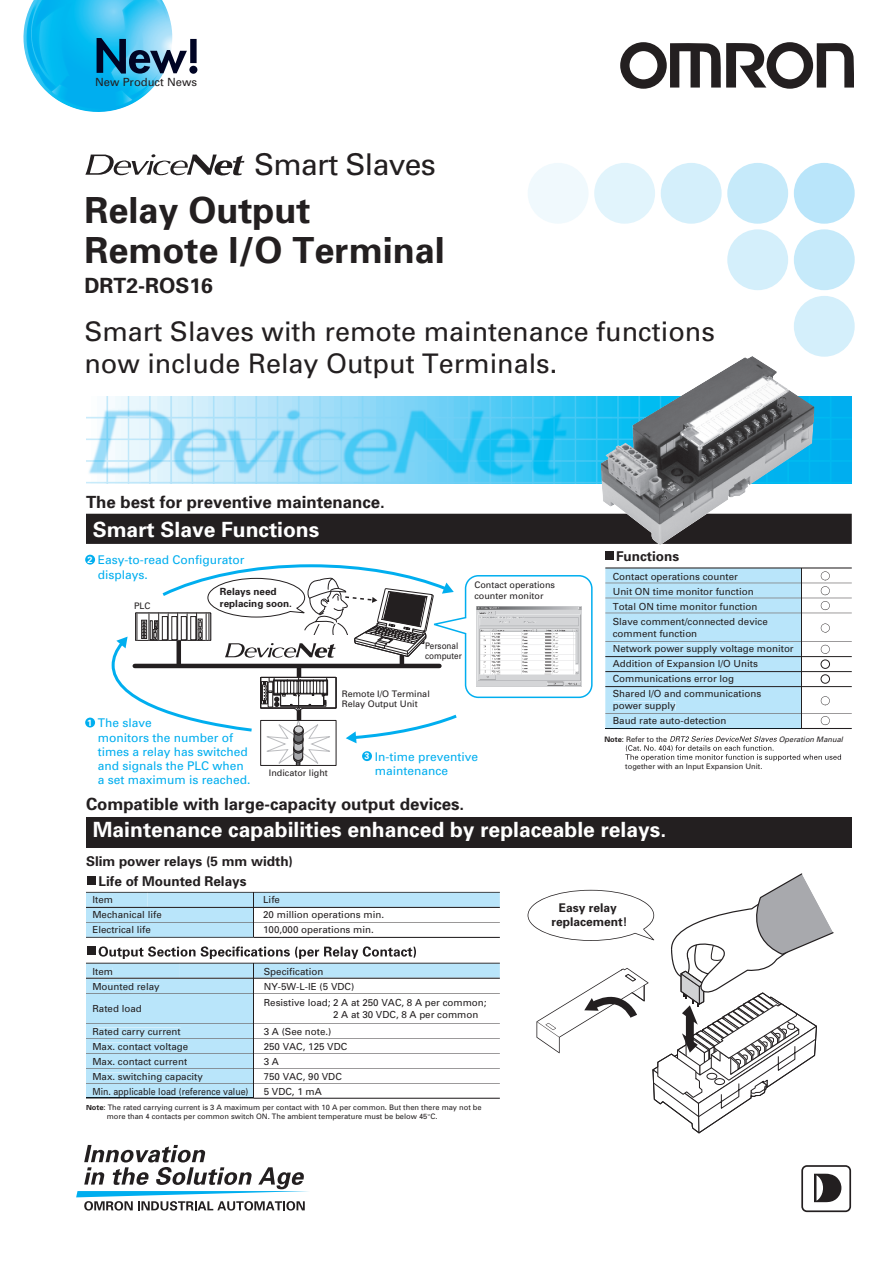
<style>
.page{position:relative;width:893px;height:1263px;background:#fff}
.page>*{position:absolute;margin:0;border:0;box-sizing:border-box;transform-origin:0 0}
.t1{font:700 36px/40.5px "Univers";color:#231f20}
.t2{font:30px "Univers";letter-spacing:-.02em;color:#231f20}
.t3{font:27px/32.2px "Univers";color:#231f20}
.t4{font:700 21px "Univers";color:#fff}
.t5{font:700 21px "Univers";color:#231f20}
.t6{font:700 16.8px "Univers";color:#231f20}
.t7{font:700 13.5px "Univers";color:#231f20}
.t8{font:12px/14.2px "Univers";color:#00aeef}
.t9{font:700 12px/14.2px "Univers";color:#231f20;text-align:center}
.t10{font:11.25px "Univers";color:#231f20}
.t11{font:700 9.9px/12.1px "Univers";color:#231f20}
.t12{font:9.75px/15px "Univers";color:#231f20}
.t13{font:9px/10.5px "Univers";color:#231f20}
.t14{font:9px/10.5px "Univers";color:#231f20;scale:.9 1}
.t15{font:700 9px "Univers";color:#fff}
.t16{font:7.5px/9px "Univers";color:#231f20}
.t17{font:italic 7.5px "Univers";color:#231f20}
.s1{font-weight:700}
</style>
<div class="page">
<img style="left:23px;top:0;width:149px;height:112px">
<img style="left:86px;top:397px;width:765px;height:86px">
<svg style="left:85px;top:154px;width:159px;height:22px"></svg>
<div style="left:86px;top:514px;width:765px;height:30px;background:#231f20"></div>
<svg style="left:620px;top:42px;width:234px;height:47px"></svg>
<svg style="left:76px;top:1145px;width:233px;height:66px"></svg>
<div style="left:527px;top:163px;width:61px;height:61px;background:#f0f9fd;border-radius:50%"></div>
<div style="left:594px;top:163px;width:61px;height:61px;background:#e1f4fc;border-radius:50%"></div>
<div style="left:660px;top:163px;width:61px;height:61px;background:#d4effb;border-radius:50%"></div>
<div style="left:727px;top:163px;width:61px;height:61px;background:#c6eafa;border-radius:50%"></div>
<div style="left:793px;top:163px;width:61px;height:61px;background:#b9e5fa;border-radius:50%"></div>
<div style="left:793px;top:296px;width:61px;height:61px;background:#d4effb;border-radius:50%"></div>
<div style="left:793px;top:229px;width:61px;height:61px;background:#c6eafa;border-radius:50%"></div>
<div style="left:727px;top:229px;width:61px;height:61px;background:#d4effb;border-radius:50%"></div>
<svg style="left:86px;top:946px;width:414px;height:153px"></svg>
<hr style="left:86px;top:1098px;width:167px;height:1px;background:#0b1a22">
<hr style="left:254px;top:978px;width:246px;height:1px;background:#231f20">
<hr style="left:86px;top:978px;width:167px;height:1px;background:#231f20">
<hr style="left:254px;top:993px;width:246px;height:1px;background:#231f20">
<hr style="left:86px;top:993px;width:167px;height:1px;background:#231f20">
<hr style="left:254px;top:1038px;width:246px;height:1px;background:#231f20">
<hr style="left:86px;top:1038px;width:167px;height:1px;background:#231f20">
<hr style="left:254px;top:1053px;width:246px;height:1px;background:#231f20">
<hr style="left:86px;top:1053px;width:167px;height:1px;background:#231f20">
<hr style="left:254px;top:1023px;width:246px;height:1px;background:#231f20">
<hr style="left:86px;top:1023px;width:167px;height:1px;background:#231f20">
<hr style="left:254px;top:1068px;width:246px;height:1px;background:#231f20">
<hr style="left:86px;top:1068px;width:167px;height:1px;background:#231f20">
<hr style="left:254px;top:1083px;width:246px;height:1px;background:#231f20">
<hr style="left:86px;top:1083px;width:167px;height:1px;background:#231f20">
<hr style="left:253px;top:963px;width:1px;height:135px;background:#231f20">
<div style="left:93px;top:968px;width:19px;height:7px;background:#b9e5fa"></div>
<div style="left:93px;top:983px;width:66px;height:9px;background:#b9e5fa"></div>
<div style="left:93px;top:1005px;width:48px;height:7px;background:#b9e5fa"></div>
<div style="left:93px;top:1028px;width:87px;height:9px;background:#b9e5fa"></div>
<div style="left:93px;top:1043px;width:95px;height:9px;background:#b9e5fa"></div>
<div style="left:93px;top:1058px;width:94px;height:7px;background:#b9e5fa"></div>
<div style="left:93px;top:1073px;width:110px;height:9px;background:#b9e5fa"></div>
<div style="left:93px;top:1087px;width:155px;height:10px;background:#b9e5fa"></div>
<div style="left:264px;top:967px;width:58px;height:10px;background:#b9e5fa"></div>
<svg style="left:86px;top:892px;width:414px;height:46px"></svg>
<hr style="left:86px;top:937px;width:167px;height:1px;background:#0b1a22">
<hr style="left:254px;top:907px;width:246px;height:1px;background:#231f20">
<hr style="left:86px;top:907px;width:167px;height:1px;background:#231f20">
<hr style="left:254px;top:922px;width:246px;height:1px;background:#231f20">
<hr style="left:86px;top:922px;width:167px;height:1px;background:#231f20">
<hr style="left:253px;top:892px;width:1px;height:45px;background:#231f20">
<div style="left:93px;top:896px;width:19px;height:7px;background:#b9e5fa"></div>
<div style="left:93px;top:911px;width:68px;height:7px;background:#b9e5fa"></div>
<div style="left:93px;top:926px;width:57px;height:7px;background:#b9e5fa"></div>
<div style="left:264px;top:896px;width:15px;height:7px;background:#b9e5fa"></div>
<div style="left:86px;top:817px;width:765px;height:30px;background:#231f20"></div>
<svg style="left:110px;top:564px;width:482px;height:284px"></svg>
<div style="left:294px;top:726px;width:9px;height:8px;border:1px solid #231f20;border-radius:50%"></div>
<div style="left:260px;top:720px;width:76px;height:46px;border:1px solid #231f20"></div>
<img style="left:600px;top:356px;width:214px;height:189px">
<div style="left:85px;top:718px;width:10px;height:9px;background:#00aeef;border-radius:50%"></div>
<div style="left:85px;top:555px;width:10px;height:10px;background:#00aeef;border-radius:50%"></div>
<div style="left:362px;top:751px;width:10px;height:10px;background:#00aeef;border-radius:50%"></div>
<svg style="left:625px;top:736px;width:216px;height:25px"></svg>
<svg style="left:605px;top:567px;width:246px;height:162px"></svg>
<div style="left:605px;top:552px;width:8px;height:8px;background:#231f20"></div>
<div style="left:87px;top:877px;width:8px;height:8px;background:#231f20"></div>
<div style="left:87px;top:947px;width:8px;height:8px;background:#231f20"></div>
<svg style="left:97px;top:38px;width:100px;height:36px"></svg>
<img style="left:476px;top:606px;width:105px;height:81px">
<svg style="left:527px;top:873px;width:324px;height:339px"></svg>
<p class="t10" style="left:95px;top:78px;width:103px">New Product News</p>
<h2 class="t2" style="left:254px;top:154px;width:183px">Smart Slaves</h2>
<h1 class="t1" style="left:84px;top:193px;width:362px">Relay Output<br>Remote I/O Terminal</h1>
<h3 class="t5" style="left:84px;top:278px;width:130px">DRT2-ROS16</h3>
<h3 class="t3" style="left:84px;top:317px;width:632px">Smart Slaves with remote maintenance functions now include Relay Output Terminals.</h3>
<h3 class="t6" style="left:86px;top:496px;width:300px">The best for preventive maintenance.</h3>
<h3 class="t4" style="left:93px;top:522px;width:228px">Smart Slave Functions</h3>
<p class="t8" style="left:98px;top:554px;width:148px">Easy-to-read Configurator displays.</p>
<p class="t15" style="left:88px;top:556px;width:7px">2</p>
<p class="t13" style="left:134px;top:602px;width:18px">PLC</p>
<p class="t11" style="left:220px;top:586px;width:74px">Relays need replacing soon.</p>
<p class="t8" style="left:98px;top:717px;width:154px">The slave<br>monitors the number of times a relay has switched and signals the PLC when a set maximum is reached.</p>
<p class="t15" style="left:87px;top:719px;width:7px">1</p>
<p class="t13" style="left:269px;top:768px;width:61px">Indicator light</p>
<p class="t13" style="left:474px;top:581px;width:82px">Contact operations counter monitor</p>
<p class="t14" style="left:425px;top:641px;width:42px">Personal computer</p>
<p class="t13" style="left:342px;top:689px;width:90px">Remote I/O Terminal<br>Relay Output Unit</p>
<p class="t8" style="left:375px;top:751px;width:105px">In-time preventive maintenance</p>
<p class="t15" style="left:364px;top:753px;width:7px">3</p>
<h3 class="t6" style="left:86px;top:798px;width:380px">Compatible with large-capacity output devices.</h3>
<h3 class="t7" style="left:616px;top:551px;width:65px">Functions</h3>
<p class="t12" style="left:612px;top:570px;width:156px">Contact operations counter<br>Unit ON time monitor function<br>Total ON time monitor function<br>Slave comment/connected device</p>
<p class="t12" style="left:612px;top:627px;width:182px">comment function<br>Network power supply voltage monitor<br>Addition of Expansion I/O Units<br>Communications error log<br>Shared I/O and communications</p>
<p class="t12" style="left:612px;top:699px;width:115px">power supply<br>Baud rate auto-detection</p>
<p class="t16" style="left:604px;top:735px;width:64px"><span class="s1">Note</span>: Refer to the</p>
<p class="t17" style="left:778px;top:736px;width:66px">Operation Manual</p>
<p class="t16" style="left:625px;top:762px;width:139px">together with an Input Expansion Unit.</p>
<h3 class="t4" style="left:93px;top:822px;width:575px">Maintenance capabilities enhanced by replaceable relays.</h3>
<h3 class="t7" style="left:86px;top:856px;width:209px">Slim power relays (5 mm width)</h3>
<p class="t12" style="left:92px;top:893px;width:71px">Item<br>Mechanical life<br>Electrical life</p>
<p class="t12" style="left:263px;top:893px;width:122px">Life<br>20 million operations min.<br>100,000 operations min.</p>
<h3 class="t7" style="left:99px;top:876px;width:149px">Life of Mounted Relays</h3>
<p class="t12" style="left:92px;top:965px;width:69px">Item<br>Mounted relay</p>
<p class="t12" style="left:92px;top:1002px;width:51px">Rated load</p>
<p class="t12" style="left:92px;top:1025px;width:158px">Rated carry current<br>Max. contact voltage<br>Max. contact current<br>Max. switching capacity<br>Min. applicable load (reference value)</p>
<p class="t12" style="left:264px;top:965px;width:92px">Specification<br>NY-5W-L-IE (5 VDC)</p>
<p class="t12" style="left:333px;top:998px;width:155px;line-height:12px;text-indent:-69px">Resistive load; 2 A at 250 VAC, 8 A per common;<br>2 A at 30 VDC, 8 A per common</p>
<p class="t12" style="left:264px;top:1025px;width:85px">3 A (See note.)<br>250 VAC, 125 VDC<br>3 A<br>750 VAC, 90 VDC<br>5 VDC, 1 mA</p>
<p class="t16" style="left:107px;top:1104px;width:376px;text-indent:-21px"><span class="s1">Note</span>: The rated carrying current is 3 A maximum per contact with 10 A per common. But then there may not be more than 4 contacts per common switch ON. The ambient temperature must be below 45 C.</p>
<p class="t9" style="left:551px;top:901px;width:78px">Easy relay replacement!</p>
</div>
